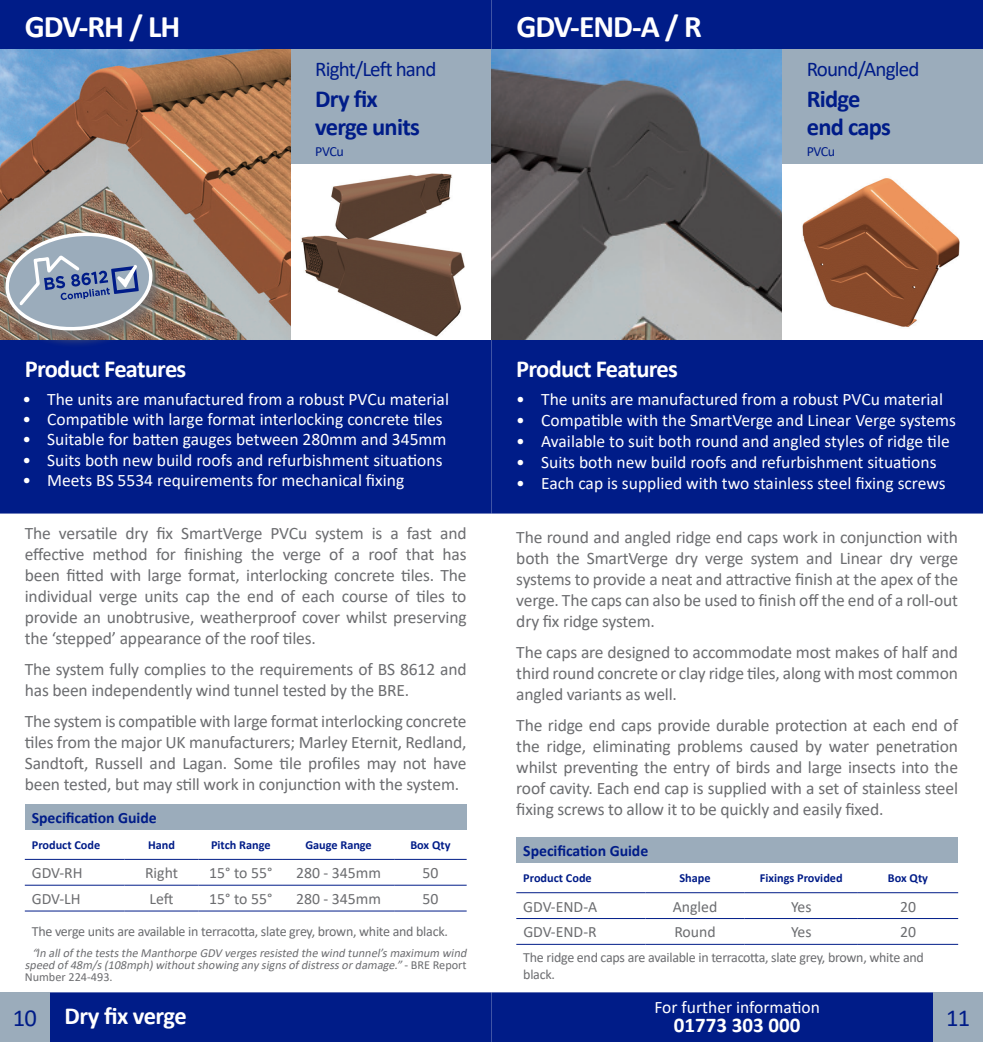
<style>
.page{position:relative;width:983px;height:1042px;background:#fff}
.page>*{position:absolute;margin:0;border:0;box-sizing:border-box;transform-origin:0 0}
.t1{font:700 31.5px "Calibri";letter-spacing:-.03em;color:#fff}
.t2{font:700 24.5px "Calibri";letter-spacing:-.03em;color:#fff}
.t3{font:700 24.5px/28px "Calibri";letter-spacing:-.03em;color:#001c88}
.t4{font:24.5px "Calibri";color:#001c88}
.t5{font:21px "Calibri";letter-spacing:-.04em;color:#001c88}
.t6{font:700 21px "Calibri";color:#fff}
.t7{font:17.5px/21px "Calibri";letter-spacing:-.01em;color:#6c6d70;text-align:justify}
.t8{font:17.5px "Calibri";color:#fff}
.t9{font:15.75px "Calibri";color:#6c6d70}
.t10{font:700 15.75px "Calibri";letter-spacing:-.005em;color:#001c88}
.t11{font:14px/16.8px "Calibri";letter-spacing:-.02em;color:#6c6d70}
.t12{font:14px "Calibri";letter-spacing:-.035em;color:#001c88}
.t13{font:italic 12.25px/12.2px "Calibri";color:#6c6d70}
.t14{font:700 12.25px "Calibri";color:#001c88}
.s1{font-style:normal}
</style>
<div class="page">
<div style="left:0;top:0;width:491px;height:513px;background:#001c88"></div>
<div style="left:491px;top:0;width:491px;height:513px;background:#001c88"></div>
<div style="left:0;top:107px;width:982px;height:233px;background:#fff"></div>
<div style="left:652px;top:50px;width:330px;height:114px;background:#9bacbb"></div>
<div style="left:283px;top:50px;width:208px;height:114px;background:#9bacbb"></div>
<div style="left:50px;top:992px;width:883px;height:50px;background:#001c88"></div>
<div style="left:0;top:992px;width:50px;height:50px;background:#9bacbb"></div>
<div style="left:516px;top:837px;width:441px;height:26px;background:#9bacbb"></div>
<hr style="left:516px;top:892px;width:129px;height:1px;background:#001c88">
<hr style="left:645px;top:892px;width:99px;height:1px;background:#001c88">
<hr style="left:744px;top:892px;width:113px;height:1px;background:#001c88">
<hr style="left:857px;top:892px;width:100px;height:1px;background:#001c88">
<hr style="left:516px;top:918px;width:129px;height:1px;background:#001c88">
<hr style="left:645px;top:918px;width:99px;height:1px;background:#001c88">
<hr style="left:744px;top:918px;width:113px;height:1px;background:#001c88">
<hr style="left:857px;top:918px;width:100px;height:1px;background:#001c88">
<hr style="left:516px;top:944px;width:129px;height:1px;background:#001c88">
<hr style="left:645px;top:944px;width:99px;height:1px;background:#001c88">
<hr style="left:744px;top:944px;width:113px;height:1px;background:#001c88">
<hr style="left:857px;top:944px;width:100px;height:1px;background:#001c88">
<img style="left:491px;top:50px;width:290px;height:290px">
<div style="left:933px;top:992px;width:49px;height:50px;background:#9bacbb"></div>
<img style="left:0;top:50px;width:290px;height:290px">
<img style="left:301px;top:173px;width:164px;height:163px">
<img style="left:802px;top:178px;width:158px;height:149px">
<div style="left:25px;top:804px;width:441px;height:25px;background:#9bacbb"></div>
<hr style="left:25px;top:859px;width:100px;height:1px;background:#001c88">
<hr style="left:125px;top:859px;width:73px;height:1px;background:#001c88">
<hr style="left:198px;top:859px;width:85px;height:1px;background:#001c88">
<hr style="left:283px;top:859px;width:111px;height:1px;background:#001c88">
<hr style="left:394px;top:859px;width:72px;height:1px;background:#001c88">
<hr style="left:25px;top:885px;width:100px;height:1px;background:#001c88">
<hr style="left:125px;top:885px;width:73px;height:1px;background:#001c88">
<hr style="left:198px;top:885px;width:85px;height:1px;background:#001c88">
<hr style="left:283px;top:885px;width:111px;height:1px;background:#001c88">
<hr style="left:394px;top:885px;width:72px;height:1px;background:#001c88">
<hr style="left:25px;top:910px;width:100px;height:1px;background:#001c88">
<hr style="left:125px;top:910px;width:73px;height:1px;background:#001c88">
<hr style="left:198px;top:910px;width:85px;height:1px;background:#001c88">
<hr style="left:283px;top:910px;width:111px;height:1px;background:#001c88">
<hr style="left:394px;top:910px;width:72px;height:1px;background:#001c88">
<div style="left:1px;top:232px;width:165px;height:116px;background:#6c6d70;opacity:.75"></div>
<svg style="left:4px;top:230px;width:150px;height:103px"></svg>
<h1 class="t1" style="left:25px;top:4px;width:157px">GDV-RH / LH</h1>
<h1 class="t1" style="left:516px;top:4px;width:187px">GDV-END-A / R</h1>
<p class="t5" style="left:315px;top:54px;width:123px">Right/Left hand</p>
<h2 class="t3" style="left:315px;top:85px;width:106px">Dry fix verge units</h2>
<p class="t12" style="left:315px;top:142px;width:30px">PVCu</p>
<h2 class="t2" style="left:25px;top:351px;width:163px">Product Features</h2>
<h2 class="t2" style="left:516px;top:351px;width:163px">Product Features</h2>
<p class="t5" style="left:806px;top:54px;width:114px">Round/Angled</p>
<h2 class="t3" style="left:806px;top:85px;width:86px">Ridge end caps</h2>
<p class="t12" style="left:806px;top:142px;width:30px">PVCu</p>
<p class="t8" style="left:22px;top:387px;width:428px">• The units are manufactured from a robust PVCu material</p>
<p class="t8" style="left:22px;top:407px;width:422px">• Compatible with large format interlocking concrete tiles</p>
<p class="t8" style="left:22px;top:427px;width:425px">• Suitable for batten gauges between 280mm and 345mm</p>
<p class="t8" style="left:22px;top:447px;width:421px">• Suits both new build roofs and refurbishment situations</p>
<p class="t8" style="left:22px;top:468px;width:383px">• Meets BS 5534 requirements for mechanical fixing</p>
<p class="t7" style="left:25px;top:522px;width:443px">The versatile dry fix SmartVerge PVCu system is a fast and effective method for finishing the verge of a roof that has been fitted with large format, interlocking concrete tiles. The individual verge units cap the end of each course of tiles to provide an unobtrusive, weatherproof cover whilst preserving the ‘stepped’ appearance of the roof tiles.</p>
<p class="t7" style="left:25px;top:658px;width:443px">The system fully complies to the requirements of BS 8612 and has been independently wind tunnel tested by the BRE.</p>
<p class="t7" style="left:25px;top:710px;width:443px">The system is compatible with large format interlocking concrete tiles from the major UK manufacturers; Marley Eternit, Redland, Sandtoft, Russell and Lagan. Some tile profiles may not have been tested, but may still work in conjunction with the system.</p>
<p class="t10" style="left:32px;top:806px;width:126px">Specification Guide</p>
<p class="t14" style="left:32px;top:836px;width:70px">Product Code</p>
<p class="t14" style="left:148px;top:836px;width:28px">Hand</p>
<p class="t14" style="left:211px;top:836px;width:61px">Pitch Range</p>
<p class="t14" style="left:305px;top:836px;width:68px">Gauge Range</p>
<p class="t14" style="left:410px;top:836px;width:42px">Box Qty</p>
<p class="t9" style="left:32px;top:862px;width:52px">GDV-RH</p>
<p class="t9" style="left:145px;top:862px;width:34px">Right</p>
<p class="t9" style="left:209px;top:862px;width:65px">15° to 55°</p>
<p class="t9" style="left:296px;top:862px;width:87px">280 - 345mm</p>
<p class="t9" style="left:422px;top:862px;width:17px">50</p>
<p class="t9" style="left:32px;top:888px;width:50px">GDV-LH</p>
<p class="t9" style="left:149px;top:888px;width:26px">Left</p>
<p class="t9" style="left:209px;top:888px;width:65px">15° to 55°</p>
<p class="t9" style="left:296px;top:888px;width:87px">280 - 345mm</p>
<p class="t9" style="left:422px;top:888px;width:17px">50</p>
<p class="t11" style="left:32px;top:922px;width:417px">The verge units are available in terracotta, slate grey, brown, white and black.</p>
<p class="t13" style="left:25px;top:946px;width:446px"><sup>1</sup> “In allofthe teststhe Manthorpe GDV vergesresisted the wind tunnel’smaximum wind speed of48m/s(108mph)withoutshowing any signsofdistressordamage.” <span class="s1">- B R E R e p o rt<br>Number 224-493.</span></p>
<h2 class="t4" style="left:13px;top:1001px;width:26px">10</h2>
<h2 class="t2" style="left:64px;top:998px;width:124px">Dry fix verge</h2>
<p class="t8" style="left:516px;top:387px;width:428px">• The units are manufactured from a robust PVCu material</p>
<p class="t8" style="left:516px;top:408px;width:441px">• Compatible with the SmartVerge and Linear Verge systems</p>
<p class="t8" style="left:516px;top:429px;width:435px">• Available to suit both round and angled styles of ridge tile</p>
<p class="t8" style="left:516px;top:450px;width:421px">• Suits both new build roofs and refurbishment situations</p>
<p class="t8" style="left:516px;top:471px;width:430px">• Each cap is supplied with two stainless steel fixing screws</p>
<p class="t7" style="left:516px;top:526px;width:443px">The round and angled ridge end caps work in conjunction with both the SmartVerge dry verge system and Linear dry verge systems to provide a neat and attractive finish at the apex of the verge. The caps can also be used to finish off the end of a roll-out dry fix ridge system.</p>
<p class="t7" style="left:516px;top:641px;width:443px">The caps are designed to accommodate most makes of half and third round concrete or clay ridge tiles, along with most common angled variants as well.</p>
<p class="t7" style="left:516px;top:714px;width:443px">The ridge end caps provide durable protection at each end of the ridge, eliminating problems caused by water penetration whilst preventing the entry of birds and large insects into the roof cavity. Each end cap is supplied with a set of stainless steel fixing screws to allow it to be quickly and easily fixed.</p>
<p class="t10" style="left:523px;top:839px;width:126px">Specification Guide</p>
<p class="t14" style="left:523px;top:869px;width:70px">Product Code</p>
<p class="t14" style="left:679px;top:869px;width:33px">Shape</p>
<p class="t14" style="left:759px;top:869px;width:84px">Fixings Provided</p>
<p class="t14" style="left:887px;top:869px;width:42px">Box Qty</p>
<p class="t9" style="left:523px;top:895px;width:75px">GDV-END-A</p>
<p class="t9" style="left:672px;top:895px;width:46px">Angled</p>
<p class="t9" style="left:790px;top:895px;width:22px">Yes</p>
<p class="t9" style="left:899px;top:895px;width:17px">20</p>
<p class="t9" style="left:523px;top:921px;width:75px">GDV-END-R</p>
<p class="t9" style="left:674px;top:921px;width:43px">Round</p>
<p class="t9" style="left:790px;top:921px;width:22px">Yes</p>
<p class="t9" style="left:899px;top:921px;width:17px">20</p>
<p class="t11" style="left:523px;top:948px;width:402px">The ridge end caps are available in terracotta, slate grey, brown, white and black.</p>
<p class="t8" style="left:654px;top:995px;width:167px">For further information</p>
<p class="t6" style="left:673px;top:1010px;width:128px">01773 303 000</p>
<h2 class="t4" style="left:945px;top:1001px;width:26px">11</h2>
</div>
